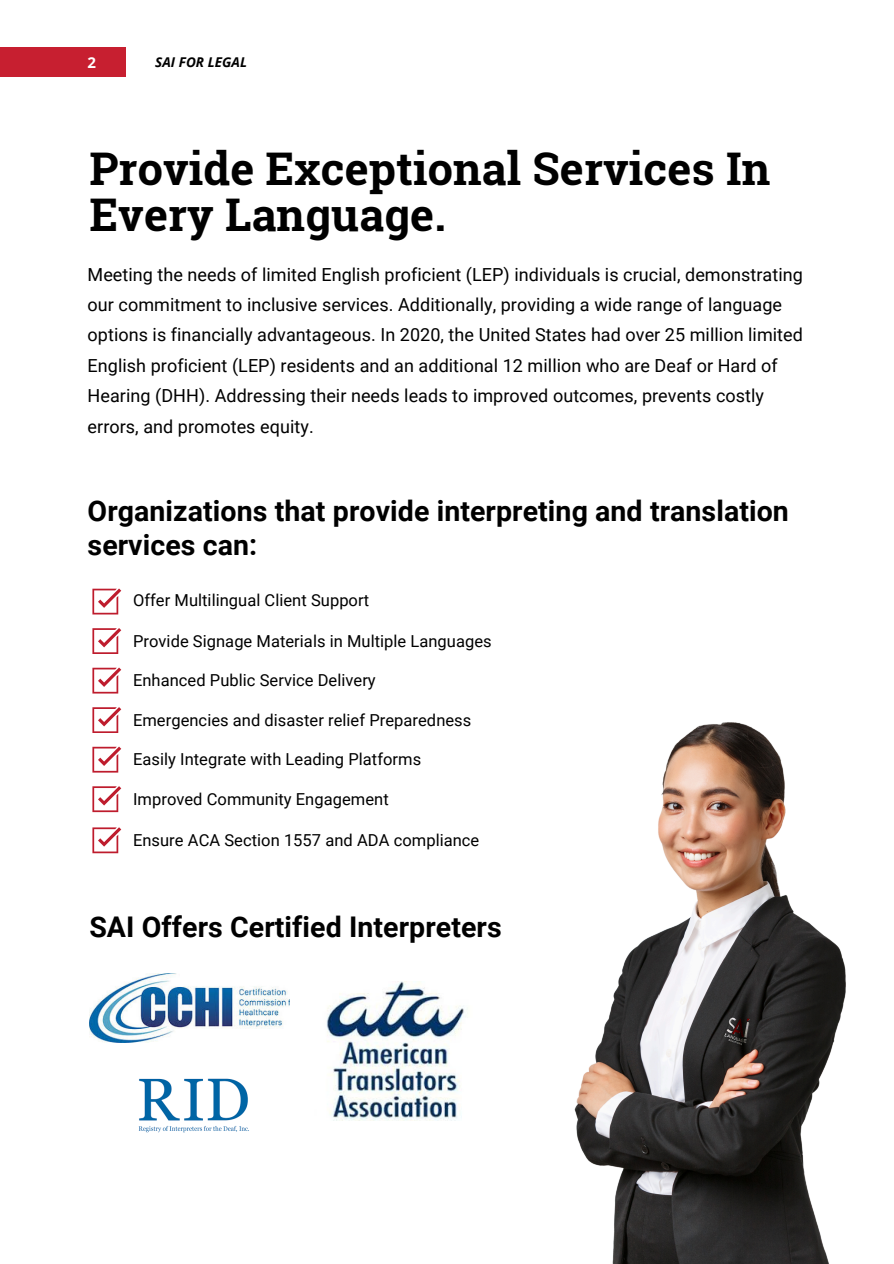
<style>
.page{position:relative;width:894px;height:1264px;background:#fff}
.page>*{position:absolute;margin:0;border:0;box-sizing:border-box;transform-origin:0 0}
.t1{font:700 45px/46.2px "Roboto Slab";letter-spacing:.005em;color:#000}
.t2{font:700 28.5px/33.8px "Roboto";letter-spacing:.005em;color:#000}
.t3{font:18px/30.3px "Roboto";letter-spacing:.005em;color:#000}
.t4{font:16.5px "Roboto";letter-spacing:.005em;color:#000}
.t5{font:700 15px "Open Sans";color:#fff}
.t6{font:italic 700 13.5px "Open Sans";letter-spacing:.005em;color:#000}
</style>
<div class="page">
<div style="left:0;top:47px;width:125px;height:30px;background:#c71f30"></div>
<img style="left:574px;top:722px;width:272px;height:541px">
<svg style="left:92px;top:588px;width:29px;height:26px"></svg>
<svg style="left:92px;top:628px;width:29px;height:26px"></svg>
<svg style="left:92px;top:667px;width:29px;height:26px"></svg>
<svg style="left:92px;top:707px;width:29px;height:26px"></svg>
<svg style="left:92px;top:746px;width:29px;height:26px"></svg>
<svg style="left:92px;top:786px;width:29px;height:26px"></svg>
<svg style="left:92px;top:827px;width:29px;height:26px"></svg>
<img style="left:89px;top:973px;width:201px;height:69px">
<img style="left:138px;top:1078px;width:111px;height:55px">
<img style="left:326px;top:981px;width:139px;height:139px">
<h3 class="t5" style="left:88px;top:52px;width:10px">2</h3>
<p class="t6" style="left:155px;top:52px;width:93px">SAI FOR LEGAL</p>
<h1 class="t1" style="left:89px;top:145px;width:682px">Provide Exceptional Services In<br>Every Language.</h1>
<h2 class="t3" style="left:88px;top:259px;width:716px">Meeting the needs of limited English proficient (LEP) individuals is crucial, demonstrating our commitment to inclusive services. Additionally, providing a wide range of language options is financially advantageous. In 2020, the United States had over 25 million limited English proficient (LEP) residents and an additional 12 million who are Deaf or Hard of Hearing (DHH). Addressing their needs leads to improved outcomes, prevents costly errors, and promotes equity.</h2>
<p class="t2" style="left:88px;top:494px;width:702px">Organizations that provide interpreting and translation services can:</p>
<p class="t4" style="left:133px;top:591px;width:237px">Offer Multilingual Client Support</p>
<p class="t4" style="left:133px;top:631px;width:360px">Provide Signage Materials in Multiple Languages</p>
<h3 class="t4" style="left:133px;top:671px;width:244px">Enhanced Public Service Delivery</h3>
<h3 class="t4" style="left:133px;top:710px;width:340px">Emergencies and disaster relief Preparedness</h3>
<p class="t4" style="left:133px;top:749px;width:289px">Easily Integrate with Leading Platforms</p>
<h3 class="t4" style="left:133px;top:789px;width:257px">Improved Community Engagement</h3>
<p class="t4" style="left:133px;top:830px;width:348px">Ensure ACA Section 1557 and ADA compliance</p>
<h3 class="t2" style="left:89px;top:910px;width:414px">SAI Offers Certified Interpreters</h3>
</div>
